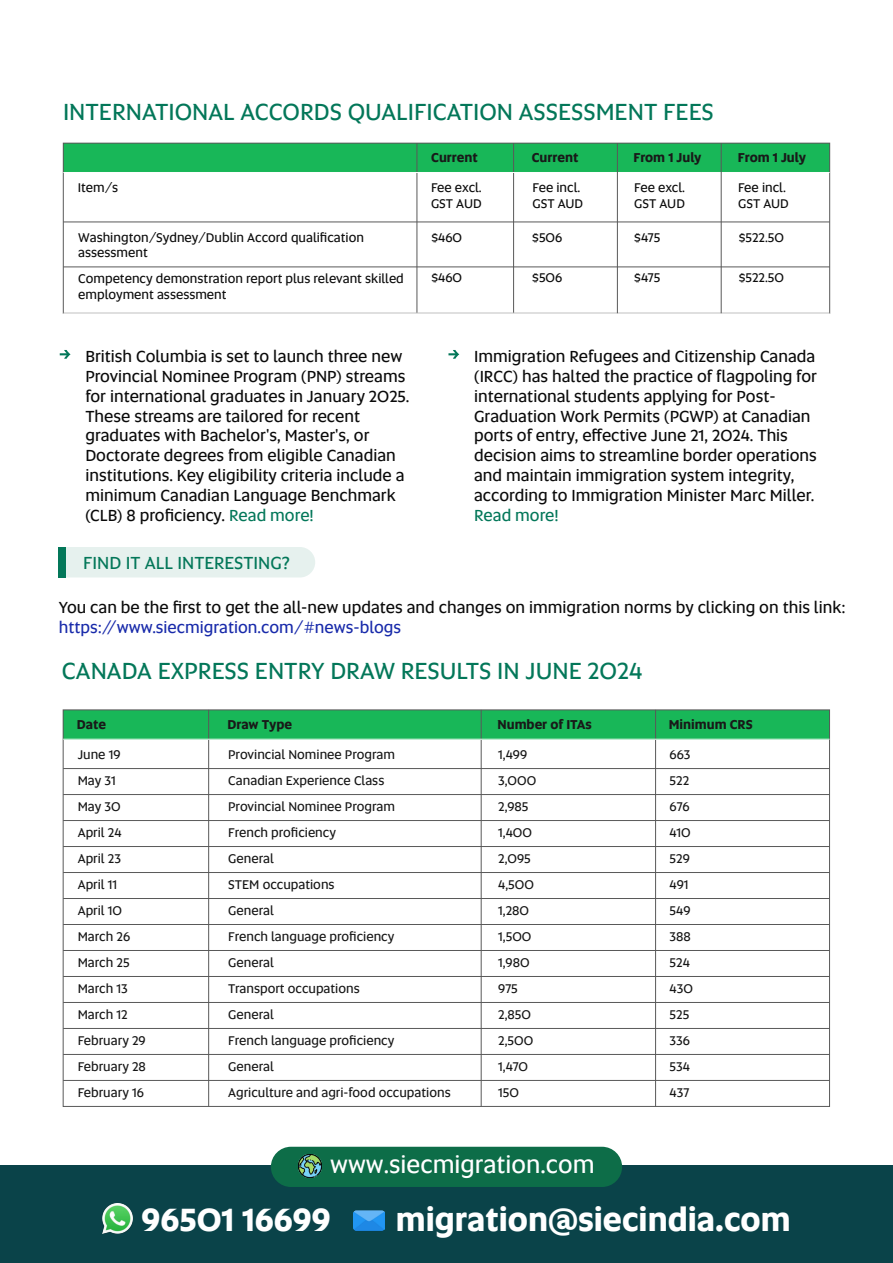
<style>
.page{position:relative;width:893px;height:1263px;background:#fff}
.page>*{position:absolute;margin:0;border:0;box-sizing:border-box;transform-origin:0 0}
.t1{font:700 32.55px "Altis Uni SA";color:#fff}
.t2{font:24.6px "Altis Uni SA";color:#fff}
.t3{font:24px "Altis Uni SA";color:#037759}
.t4{font:18px "Altis Uni SA";color:#037759}
.t5{font:16.5px/19.8px "Altis Uni SA";color:#0a0a0a}
.t6{font:16.5px "Altis Uni SA";color:#182aaa}
.t7{font:16.5px "Altis Uni SA";color:#037759}
.t8{font:13.05px/26px "Altis Uni SA";color:#161616}
.t9{font:13.05px/15.6px "Altis Uni SA";color:#0c0c0c}
.t10{font:700 13.05px "Altis Uni SA";color:#191919}
.s1{color:#037759}
</style>
<div class="page">
<div style="left:66px;top:547px;width:249px;height:30px;background:#e6f1ee"></div>
<div style="left:0;top:1166px;width:893px;height:97px;background:#0a4349"></div>
<img style="left:354px;top:1210px;width:30px;height:21px">
<img style="left:102px;top:1204px;width:30px;height:29px">
<div style="left:271px;top:1147px;width:351px;height:40px;background:#0d6d48;border-radius:20px"></div>
<img style="left:298px;top:1155px;width:23px;height:23px">
<div style="left:63px;top:143px;width:767px;height:29px;background:#18b758"></div>
<div style="left:63px;top:143px;width:767px;height:170px;border:1px solid #595959"></div>
<hr style="left:513px;top:143px;width:1px;height:170px;background:#595959">
<hr style="left:417px;top:143px;width:1px;height:170px;background:#595959">
<hr style="left:63px;top:172px;width:767px;height:1px;background:#fff">
<hr style="left:63px;top:222px;width:767px;height:1px;background:#595959">
<hr style="left:63px;top:267px;width:767px;height:1px;background:#595959">
<hr style="left:617px;top:143px;width:1px;height:170px;background:#595959">
<hr style="left:721px;top:143px;width:1px;height:170px;background:#595959">
<svg style="left:60px;top:350px;width:11px;height:9px"></svg>
<svg style="left:448px;top:350px;width:11px;height:9px"></svg>
<div style="left:63px;top:710px;width:766px;height:29px;background:#18b758"></div>
<hr style="left:208px;top:710px;width:1px;height:396px;background:#595959">
<hr style="left:655px;top:710px;width:1px;height:396px;background:#595959">
<hr style="left:481px;top:710px;width:1px;height:396px;background:#595959">
<hr style="left:63px;top:768px;width:766px;height:1px;background:#595959">
<hr style="left:63px;top:739px;width:766px;height:1px;background:#fff">
<hr style="left:63px;top:794px;width:766px;height:1px;background:#595959">
<hr style="left:63px;top:820px;width:766px;height:1px;background:#595959">
<hr style="left:63px;top:846px;width:766px;height:1px;background:#595959">
<hr style="left:63px;top:872px;width:766px;height:1px;background:#595959">
<hr style="left:63px;top:898px;width:766px;height:1px;background:#595959">
<hr style="left:63px;top:924px;width:766px;height:1px;background:#595959">
<hr style="left:63px;top:950px;width:766px;height:1px;background:#595959">
<hr style="left:63px;top:976px;width:766px;height:1px;background:#595959">
<hr style="left:63px;top:1002px;width:766px;height:1px;background:#595959">
<hr style="left:63px;top:1028px;width:766px;height:1px;background:#595959">
<hr style="left:63px;top:1054px;width:766px;height:1px;background:#595959">
<hr style="left:63px;top:1080px;width:766px;height:1px;background:#595959">
<div style="left:59px;top:547px;width:7px;height:30px;background:#037759"></div>
<h3 class="t3" style="left:63px;top:95px;width:652px">INTERNATIONAL ACCORDS QUALIFICATION ASSESSMENT FEES</h3>
<p class="t10" style="left:431px;top:148px;width:48px">Current</p>
<p class="t10" style="left:532px;top:148px;width:48px">Current</p>
<p class="t10" style="left:633px;top:148px;width:70px">From 1 July</p>
<p class="t10" style="left:738px;top:148px;width:70px">From 1 July</p>
<p class="t9" style="left:78px;top:179px;width:42px">Item/s</p>
<p class="t9" style="left:431px;top:179px;width:52px">Fee excl.<br>GST AUD</p>
<p class="t9" style="left:533px;top:179px;width:52px">Fee incl.<br>GST AUD</p>
<p class="t9" style="left:634px;top:179px;width:52px">Fee excl.<br>GST AUD</p>
<p class="t9" style="left:738px;top:179px;width:52px">Fee incl.<br>GST AUD</p>
<p class="t9" style="left:78px;top:229px;width:287px">Washington/Sydney/Dublin Accord qualification assessment</p>
<p class="t9" style="left:78px;top:271px;width:327px">Competency demonstration report plus relevant skilled employment assessment</p>
<p class="t9" style="left:431px;top:229px;width:32px">$460</p>
<p class="t9" style="left:431px;top:269px;width:32px">$460</p>
<p class="t9" style="left:532px;top:229px;width:32px">$506</p>
<p class="t9" style="left:532px;top:269px;width:32px">$506</p>
<p class="t9" style="left:634px;top:229px;width:28px">$475</p>
<p class="t9" style="left:634px;top:269px;width:28px">$475</p>
<p class="t9" style="left:739px;top:229px;width:47px">$522.50</p>
<p class="t9" style="left:739px;top:269px;width:47px">$522.50</p>
<p class="t5" style="left:85px;top:346px;width:326px">British Columbia is set to launch three new Provincial Nominee Program (PNP) streams for international graduates in January 2025.<br>These streams are tailored for recent graduates with Bachelor's, Master's, or Doctorate degrees from eligible Canadian institutions. Key eligibility criteria include a minimum Canadian Language Benchmark (CLB) 8 proficiency. <span class="s1">Read more!</span></p>
<p class="t5" style="left:474px;top:346px;width:344px">Immigration Refugees and Citizenship Canada (IRCC) has halted the practice of flagpoling for international students applying for Post-Graduation Work Permits (PGWP) at Canadian ports of entry, effective June 21, 2024. This decision aims to streamline border operations and maintain immigration system integrity, according to Immigration Minister Marc Miller.</p>
<p class="t7" style="left:474px;top:503px;width:86px">Read more!</p>
<p class="t4" style="left:83px;top:550px;width:208px">FIND IT ALL INTERESTING?</p>
<p class="t5" style="left:59px;top:597px;width:788px">You can be the first to get the all-new updates and changes on immigration norms by clicking on this link:</p>
<p class="t6" style="left:59px;top:615px;width:344px">https://www.siecmigration.com/#news-blogs</p>
<h3 class="t3" style="left:62px;top:654px;width:582px">CANADA EXPRESS ENTRY DRAW RESULTS IN JUNE 2024</h3>
<p class="t10" style="left:77px;top:715px;width:31px">Date</p>
<p class="t10" style="left:227px;top:715px;width:66px">Draw Type</p>
<p class="t10" style="left:497px;top:715px;width:96px">Number of ITAs</p>
<p class="t10" style="left:669px;top:715px;width:85px">Minimum CRS</p>
<p class="t8" style="left:78px;top:741px;width:70px">June 19<br>May 31<br>May 30<br>April 24<br>April 23<br>April 11<br>April 10<br>March 26<br>March 25<br>March 13<br>March 12<br>February 29<br>February 28<br>February 16</p>
<p class="t8" style="left:228px;top:741px;width:224px">Provincial Nominee Program<br>Canadian Experience Class<br>Provincial Nominee Program<br>French proficiency<br>General<br>STEM occupations<br>General<br>French language proficiency<br>General<br>Transport occupations<br>General<br>French language proficiency<br>General<br>Agriculture and agri-food occupations</p>
<p class="t8" style="left:498px;top:741px;width:39px">1,499<br>3,000<br>2,985<br>1,400<br>2,095<br>4,500<br>1,280<br>1,500<br>1,980<br>975<br>2,850<br>2,500<br>1,470<br>150</p>
<p class="t8" style="left:670px;top:741px;width:25px">663<br>522<br>676<br>410<br>529<br>491<br>549<br>388<br>524<br>430<br>525<br>336<br>534<br>437</p>
<h2 class="t2" style="left:330px;top:1146px;width:266px">www.siecmigration.com</h2>
<h1 class="t1" style="left:141px;top:1195px;width:191px">96501 16699</h1>
<h1 class="t1" style="left:396px;top:1195px;width:396px">migration@siecindia.com</h1>
</div>
